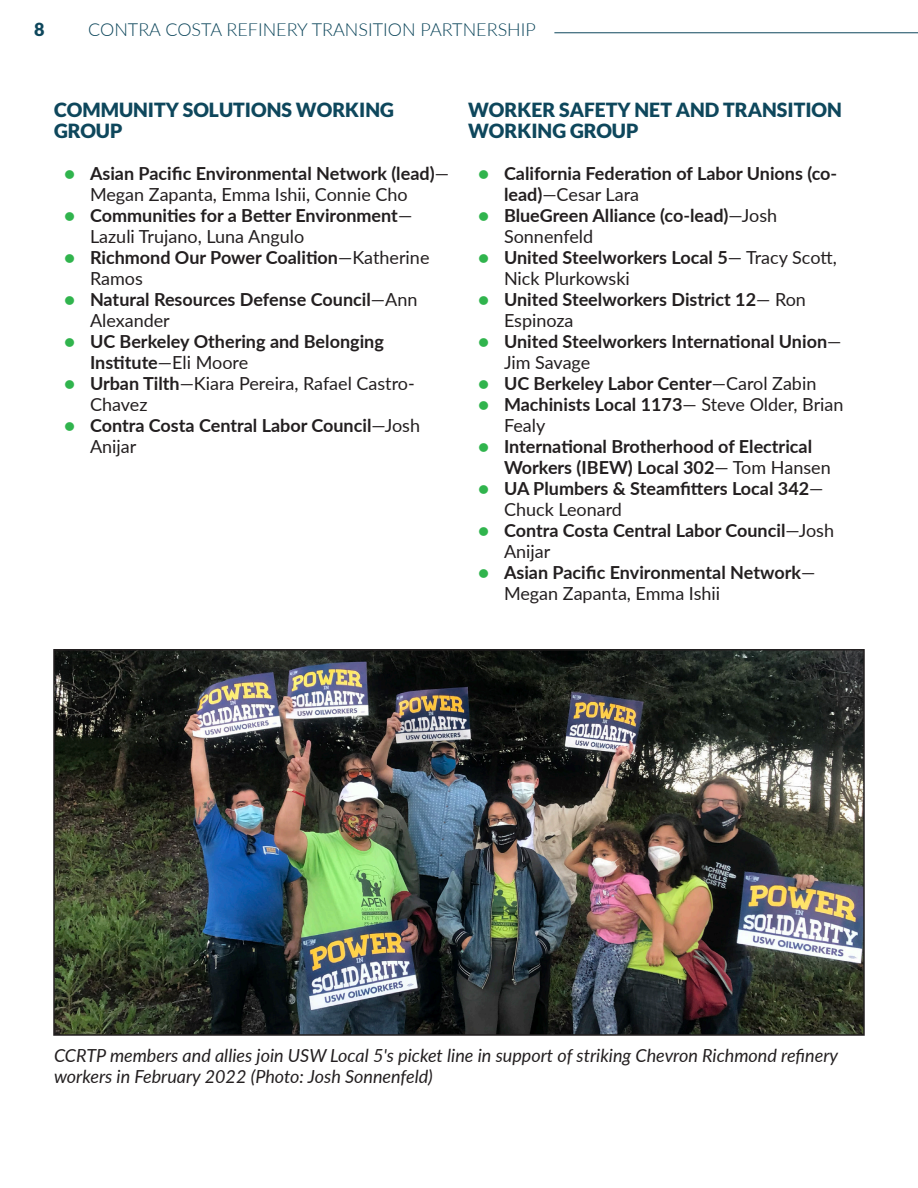
<style>
.page{position:relative;width:918px;height:1188px;background:#fff}
.page>*{position:absolute;margin:0;border:0;box-sizing:border-box;transform-origin:0 0}
.t1{font:900 19.5px/21px "Lato";color:#0e475c}
.t2{font:700 18px/21px "Lato";color:#231f20}
.t3{font:18px/21px "Lato";color:#231f20}
.t4{font:italic 18px/21px "Lato";color:#231f20}
.t5{font:300 18px "Lato";color:#0e475c}
.t6{font:900 18px "Lato";color:#0e475c}
.s1{font-weight:900;color:#30b44d}
.s2{font-weight:400}
.s3{font-weight:700}
</style>
<div class="page">
<hr style="left:554px;top:32px;width:364px;height:1px;background:#0e475c">
<img style="left:56px;top:652px;width:806px;height:381px">
<div style="left:53px;top:649px;width:812px;height:387px;border:2px solid #231f20"></div>
<p class="t6" style="left:34px;top:19px;width:12px">8</p>
<p class="t5" style="left:88px;top:17px;width:449px">CONTRA COSTA REFINERY TRANSITION PARTNERSHIP</p>
<p class="t1" style="left:54px;top:99px;width:342px">COMMUNITY SOLUTIONS WORKING<br>GROUP</p>
<p class="t2" style="left:90px;top:162px;width:360px;text-indent:-26px"><span class="s1">•</span> Asian Pacific Environmental Network (lead)<span class="s2">—<br>Megan Zapanta, Emma Ishii, Connie Cho</span></p>
<p class="t2" style="left:90px;top:204px;width:324px;text-indent:-26px"><span class="s1">•</span> Communities for a Better Environment<span class="s2">—<br>Lazuli Trujano, Luna Angulo</span></p>
<p class="t2" style="left:90px;top:246px;width:341px;text-indent:-26px"><span class="s1">•</span> Richmond Our Power Coalition<span class="s2">—Katherine<br>Ramos</span></p>
<p class="t2" style="left:90px;top:288px;width:329px;text-indent:-26px"><span class="s1">•</span> Natural Resources Defense Council<span class="s2">—Ann<br>Alexander</span></p>
<p class="t2" style="left:90px;top:330px;width:295px;text-indent:-26px"><span class="s1">•</span> UC Berkeley Othering and Belonging<br>Institute<span class="s2">—Eli Moore</span></p>
<p class="t3" style="left:90px;top:372px;width:326px;text-indent:-26px"><span class="s1">•</span> <span class="s3">Urban Tilth</span>—Kiara Pereira, Rafael Castro-<br>Chavez</p>
<p class="t2" style="left:90px;top:414px;width:332px;text-indent:-26px"><span class="s1">•</span> Contra Costa Central Labor Council<span class="s2">—Josh<br>Anijar</span></p>
<p class="t1" style="left:468px;top:99px;width:375px">WORKER SAFETY NET AND TRANSITION<br>WORKING GROUP</p>
<p class="t2" style="left:504px;top:162px;width:335px;text-indent:-26px"><span class="s1">•</span> California Federation of Labor Unions (co&shy;lead)<span class="s2">—Cesar Lara</span></p>
<p class="t2" style="left:504px;top:204px;width:275px;text-indent:-26px"><span class="s1">•</span> BlueGreen Alliance (co-lead)<span class="s2">—Josh<br>Sonnenfeld</span></p>
<p class="t3" style="left:504px;top:246px;width:334px;text-indent:-26px"><span class="s1">•</span> <span class="s3">United Steelworkers Local 5</span>— Tracy Scott,<br>Nick Plurkowski</p>
<p class="t2" style="left:504px;top:288px;width:303px;text-indent:-26px"><span class="s1">•</span> United Steelworkers District 12<span class="s2">— Ron<br>Espinoza</span></p>
<p class="t2" style="left:504px;top:330px;width:339px;text-indent:-26px"><span class="s1">•</span> United Steelworkers International Union<span class="s2">—<br>Jim Savage</span></p>
<p class="t2" style="left:478px;top:372px;width:339px"><span class="s1">•</span> UC Berkeley Labor Center<span class="s2">—Carol Zabin</span></p>
<p class="t3" style="left:504px;top:393px;width:341px;text-indent:-26px"><span class="s1">•</span> <span class="s3">Machinists Local 1173</span>— Steve Older, Brian<br>Fealy</p>
<p class="t2" style="left:504px;top:435px;width:328px;text-indent:-26px"><span class="s1">•</span> International Brotherhood of Electrical<br>Workers (IBEW) Local 302<span class="s2">— Tom Hansen</span></p>
<p class="t2" style="left:504px;top:477px;width:321px;text-indent:-26px"><span class="s1">•</span> UA Plumbers &amp; Steamfitters Local 342<span class="s2">—<br>Chuck Leonard</span></p>
<p class="t2" style="left:504px;top:519px;width:332px;text-indent:-26px"><span class="s1">•</span> Contra Costa Central Labor Council<span class="s2">—Josh<br>Anijar</span></p>
<p class="t2" style="left:504px;top:561px;width:313px;text-indent:-26px"><span class="s1">•</span> Asian Pacific Environmental Network<span class="s2">—<br>Megan Zapanta, Emma Ishii</span></p>
<p class="t4" style="left:54px;top:1044px;width:786px">CCRTP members and allies join USW Local 5's picket line in support of striking Chevron Richmond refinery workers in February 2022 (Photo: Josh Sonnenfeld)</p>
</div>
